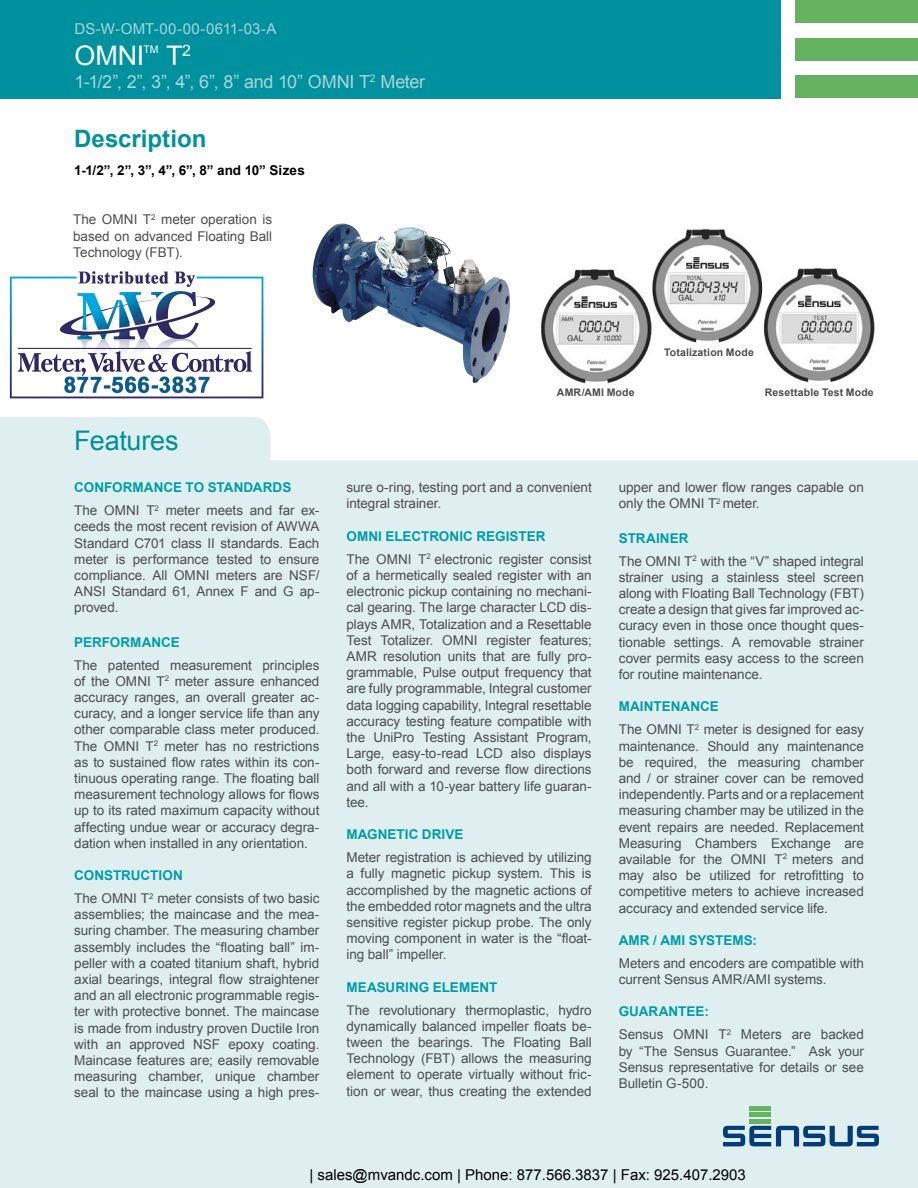
<style>
.page{position:relative;width:918px;height:1188px;background:#fff}
.page>*{position:absolute;margin:0;border:0;box-sizing:border-box;transform-origin:0 0}
.t1{font:27px "Arial";letter-spacing:-.01em;color:#00919e}
.t2{font:27px "Arial";color:#fff}
.t3{font:700 24px "Arial";color:#00919e}
.t4{font:18px "Arial";letter-spacing:-.015em;color:#abd4da}
.t5{font:15px "Arial";color:#000}
.t6{font:15px "Arial";letter-spacing:.005em;color:#abd4da}
.t7{font:13.5px/16.2px "Arial";letter-spacing:-.005em;color:#4d4d4f;text-align:justify}
.t8{font:700 13.5px "Arial";letter-spacing:.005em;color:#009daa}
.t9{font:700 13.5px "Arial";letter-spacing:.01em;color:#000}
.t10{font:700 10.5px "Arial";letter-spacing:.015em;color:#4d4d4f}
.t11{font:10.5px "Arial";color:#fff}
.s1{font-weight:700;color:#009daa}
</style>
<div class="page">
<div style="left:0;top:417px;width:918px;height:771px;background:#dfeeef"></div>
<hr style="left:750px;top:1106px;width:21px;height:4px;background:#65b360">
<hr style="left:750px;top:1113px;width:21px;height:4px;background:#65b360">
<hr style="left:750px;top:1119px;width:21px;height:4px;background:#65b360">
<svg style="left:723px;top:1126px;width:156px;height:20px;background:#658dae"></svg>
<div style="left:0;top:0;width:781px;height:98px;background:#00919e"></div>
<div style="left:796px;top:0;width:122px;height:23px;background:#65b360"></div>
<div style="left:796px;top:38px;width:122px;height:23px;background:#65b360"></div>
<div style="left:796px;top:75px;width:122px;height:23px;background:#65b360"></div>
<img style="left:312px;top:223px;width:198px;height:160px">
<img style="left:541px;top:228px;width:334px;height:156px">
<img style="left:9px;top:271px;width:255px;height:128px">
<p class="t6" style="left:75px;top:23px;width:203px">DS-W-OMT-00-00-0611-03-A</p>
<h1 class="t2" style="left:75px;top:46px;width:71px">OMNI</h1>
<p class="t11" style="left:143px;top:46px;width:17px">TM</p>
<h1 class="t2" style="left:166px;top:46px;width:26px">T<sup>2</sup></h1>
<h3 class="t4" style="left:75px;top:75px;width:352px">1-1/2”, 2”, 3”, 4”, 6”, 8” and 10” OMNI T<sup>2</sup> Meter</h3>
<h2 class="t3" style="left:74px;top:129px;width:134px">Description</h2>
<p class="t9" style="left:74px;top:166px;width:232px">1-1/2”, 2”, 3”, 4”, 6”, 8” and 10” Sizes</p>
<p class="t7" style="left:73px;top:213px;width:200px">The OMNI T<sup>2</sup> meter operation is based on advanced Floating Ball Technology (FBT).</p>
<h1 class="t1" style="left:74px;top:431px;width:106px">Features</h1>
<p class="t7" style="left:74px;top:477px;width:247px;line-height:23px"><span class="s1">CONFORMANCE TO STANDARDS<br></span>The OMNI T<sup>2</sup> meter meets and far ex-</p>
<p class="t7" style="left:74px;top:520px;width:247px">ceeds the most recent revision of AWWA Standard C701 class II standards. Each meter is performance tested to ensure compliance. All OMNI meters are NSF/ ANSI Standard 61, Annex F and G ap&shy;proved.</p>
<p class="t8" style="left:74px;top:637px;width:107px">PERFORMANCE</p>
<p class="t7" style="left:74px;top:658px;width:247px">The patented measurement principles of the OMNI T<sup>2</sup> meter assure enhanced accuracy ranges, an overall greater ac&shy;curacy, and a longer service life than any other comparable class meter produced.<br>The OMNI T<sup>2</sup> meter has no restrictions as to sustained flow rates within its con&shy;tinuous operating range. The floating ball measurement technology allows for flows up to its rated maximum capacity without affecting undue wear or accuracy degra&shy;dation when installed in any orientation.</p>
<p class="t7" style="left:74px;top:865px;width:247px;line-height:23px"><span class="s1">CONSTRUCTION<br></span>The OMNI T<sup>2</sup> meter consists of two basic</p>
<p class="t7" style="left:74px;top:908px;width:247px">assemblies; the maincase and the mea&shy;suring chamber. The measuring chamber assembly includes the “floating ball” im&shy;peller with a coated titanium shaft, hybrid axial bearings, integral flow straightener and an all electronic programmable regis&shy;ter with protective bonnet. The maincase is made from industry proven Ductile Iron with an approved NSF epoxy coating.<br>Maincase features are; easily removable measuring chamber, unique chamber seal to the maincase using a high pres-</p>
<p class="t10" style="left:557px;top:388px;width:79px">AMR/AMI Mode</p>
<p class="t10" style="left:664px;top:349px;width:91px">Totalization Mode</p>
<p class="t10" style="left:765px;top:388px;width:110px">Resettable Test Mode</p>
<p class="t7" style="left:346px;top:481px;width:247px">sure o-ring, testing port and a convenient integral strainer.</p>
<p class="t7" style="left:346px;top:526px;width:247px;line-height:23px"><span class="s1">OMNI ELECTRONIC REGISTER<br></span>The OMNI T<sup>2</sup> electronic register consist</p>
<p class="t7" style="left:346px;top:568px;width:247px">of a hermetically sealed register with an electronic pickup containing no mechani&shy;cal gearing. The large character LCD dis&shy;plays AMR, Totalization and a Resettable Test Totalizer. OMNI register features; AMR resolution units that are fully pro&shy;grammable, Pulse output frequency that are fully programmable, Integral customer data logging capability, Integral resettable accuracy testing feature compatible with the UniPro Testing Assistant Program, Large, easy-to-read LCD also displays both forward and reverse flow directions and all with a 10-year battery life guaran&shy;tee.</p>
<p class="t8" style="left:346px;top:829px;width:119px">MAGNETIC DRIVE</p>
<p class="t7" style="left:346px;top:851px;width:247px">Meter registration is achieved by utilizing a fully magnetic pickup system. This is accomplished by the magnetic actions of the embedded rotor magnets and the ultra sensitive register pickup probe. The only moving component in water is the “float&shy;ing ball” impeller.</p>
<p class="t8" style="left:346px;top:982px;width:152px">MEASURING ELEMENT</p>
<p class="t7" style="left:346px;top:1003px;width:247px">The revolutionary thermoplastic, hydro dynamically balanced impeller floats be&shy;tween the bearings. The Floating Ball Technology (FBT) allows the measuring element to operate virtually without fric&shy;tion or wear, thus creating the extended</p>
<p class="t7" style="left:619px;top:481px;width:247px">upper and lower flow ranges capable on only the OMNI T<sup>2</sup> meter.</p>
<p class="t7" style="left:619px;top:528px;width:247px;line-height:23px"><span class="s1">STRAINER<br></span>The OMNI T<sup>2</sup> with the “V” shaped integral</p>
<p class="t7" style="left:619px;top:570px;width:247px">strainer using a stainless steel screen along with Floating Ball Technology (FBT) create a design that gives far improved ac&shy;curacy even in those once thought ques&shy;tionable settings. A removable strainer cover permits easy access to the screen for routine maintenance.</p>
<p class="t7" style="left:619px;top:696px;width:247px;line-height:23px"><span class="s1">MAINTENANCE<br></span>The OMNI T<sup>2</sup> meter is designed for easy</p>
<p class="t7" style="left:619px;top:739px;width:247px">maintenance. Should any maintenance be required, the measuring chamber and / or strainer cover can be removed independently. Parts and or a replacement measuring chamber may be utilized in the event repairs are needed. Replacement Measuring Chambers Exchange are available for the OMNI T<sup>2</sup> meters and may also be utilized for retrofitting to competitive meters to achieve increased accuracy and extended service life.</p>
<p class="t8" style="left:619px;top:935px;width:140px">AMR / AMI SYSTEMS:</p>
<p class="t7" style="left:619px;top:956px;width:247px">Meters and encoders are compatible with current Sensus AMR/AMI systems.</p>
<p class="t7" style="left:619px;top:1001px;width:247px;line-height:23px"><span class="s1">GUARANTEE:<br></span>Sensus OMNI T<sup>2</sup> Meters are backed</p>
<p class="t7" style="left:619px;top:1044px;width:247px">by “The Sensus Guarantee.” Ask your Sensus representative for details or see Bulletin G-500.</p>
<p class="t5" style="left:310px;top:1164px;width:438px">| sales@mvandc.com | Phone: 877.566.3837 | Fax: 925.407.2903</p>
</div>
